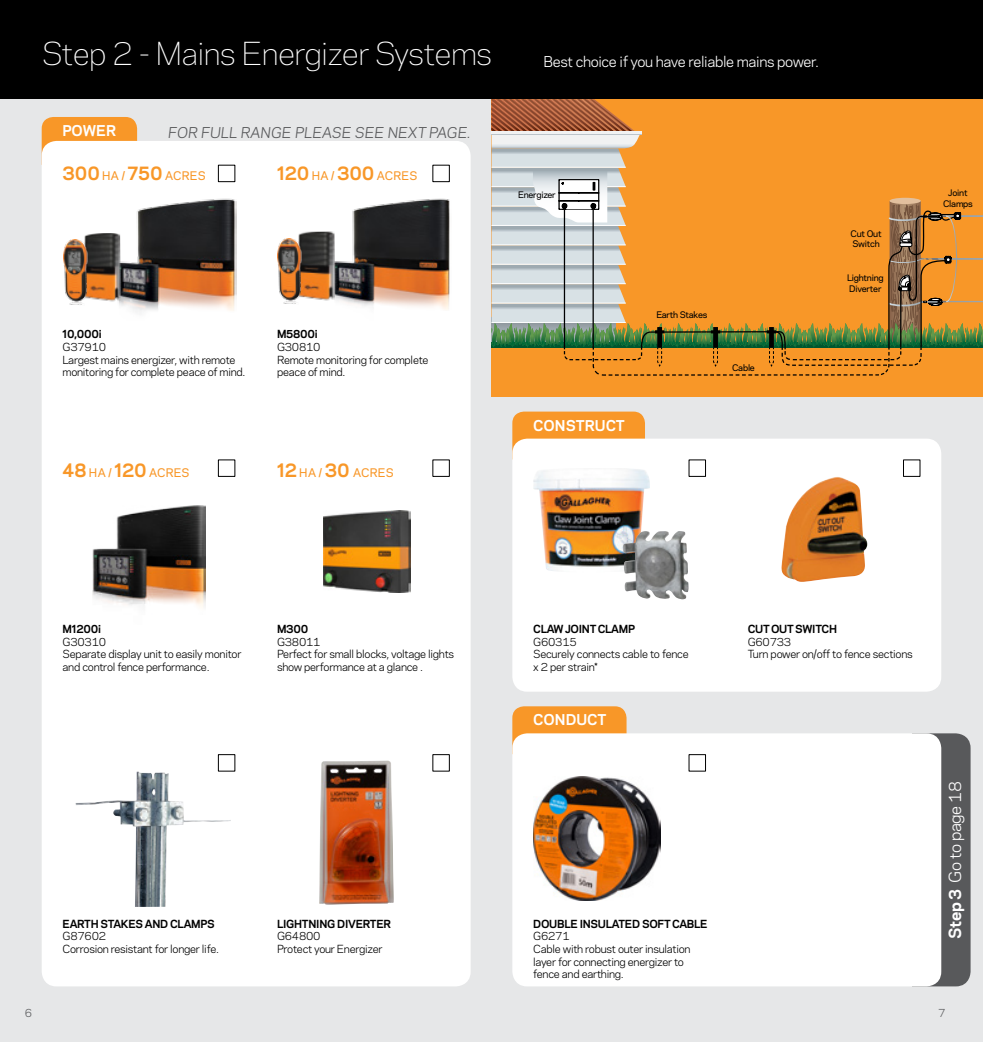
<style>
.page{position:relative;width:983px;height:1042px;background:#fff}
.page>*{position:absolute;margin:0;border:0;box-sizing:border-box;transform-origin:0 0}
.t1{font:300 29.75px "Galaxie Polaris";letter-spacing:-.025em;color:#fff}
.t2{font:15.75px "Galaxie Polaris";letter-spacing:-.025em;color:#fff}
.t3{font:14px "Galaxie Polaris";letter-spacing:-.025em;color:#fff}
.t4{font:italic 14px "Galaxie Polaris";color:#58595b}
.t5{font:700 14px "Galaxie Polaris";color:#fff}
.t6{font:500 11.2px "Galaxie Polaris";letter-spacing:.015em;color:#f89728}
.t7{font:10.5px/12.6px "Galaxie Polaris";letter-spacing:-.025em;color:#000}
.t8{font:700 10.5px "Galaxie Polaris";letter-spacing:-.025em;color:#000}
.t9{font:10.5px "Galaxie Polaris";color:#58595b}
.t10{font:500 8.58px/10.2px "Galaxie Polaris";letter-spacing:-.025em;color:#000}
.s1{font-weight:700;font-size:17.5px}
.s2{font-weight:700}
</style>
<div class="page">
<div style="left:0;top:0;width:982px;height:99px;background:#000"></div>
<div style="left:0;top:99px;width:982px;height:943px;background:#e6e7e8"></div>
<div style="left:930px;top:733px;width:40px;height:253px;background:#58595b"></div>
<div style="left:512px;top:706px;width:114px;height:38px;background:#f89728"></div>
<div style="left:512px;top:733px;width:429px;height:253px;background:#fff;border-radius:15px"></div>
<svg style="left:512px;top:411px;width:132px;height:39px;background:#f79b31"></svg>
<div style="left:512px;top:439px;width:429px;height:253px;background:#fff;border-radius:15px"></div>
<svg style="left:42px;top:117px;width:95px;height:35px;background:#f7992d"></svg>
<div style="left:42px;top:141px;width:428px;height:845px;background:#fff;border-radius:15px"></div>
<img style="left:331px;top:198px;width:119px;height:112px">
<img style="left:298px;top:232px;width:37px;height:78px">
<img style="left:277px;top:238px;width:24px;height:72px">
<div style="left:491px;top:99px;width:491px;height:298px;background:#f89728"></div>
<svg style="left:491px;top:99px;width:491px;height:277px"></svg>
<div style="left:218px;top:165px;width:17px;height:17px;border:1px solid #000"></div>
<div style="left:218px;top:459px;width:17px;height:18px;border:1px solid #000"></div>
<div style="left:218px;top:754px;width:17px;height:17px;border:1px solid #000"></div>
<img style="left:319px;top:760px;width:74px;height:144px">
<img style="left:533px;top:776px;width:127px;height:124px">
<div style="left:902px;top:459px;width:18px;height:18px;border:1px solid #000"></div>
<img style="left:781px;top:477px;width:86px;height:105px">
<img style="left:323px;top:510px;width:88px;height:82px">
<img style="left:76px;top:771px;width:155px;height:136px">
<img style="left:92px;top:505px;width:113px;height:102px">
<img style="left:533px;top:469px;width:116px;height:102px">
<img style="left:622px;top:531px;width:66px;height:68px">
<img style="left:121px;top:198px;width:115px;height:115px">
<img style="left:84px;top:233px;width:37px;height:73px">
<img style="left:63px;top:239px;width:24px;height:67px">
<h1 class="t1" style="left:42px;top:32px;width:452px">Step 2 - Mains Energizer Systems</h1>
<h3 class="t5" style="left:63px;top:120px;width:55px">POWER</h3>
<h3 class="t4" style="left:168px;top:122px;width:304px">FOR FULL RANGE PLEASE SEE NEXT PAGE.</h3>
<p class="t6" style="left:63px;top:168px;width:145px"><span class="s1">300</span> HA / <span class="s1">750</span> ACRES</p>
<p class="t6" style="left:277px;top:168px;width:142px"><span class="s1">120</span> HA / <span class="s1">300</span> ACRES</p>
<h3 class="t3" style="left:543px;top:51px;width:277px">Best choice if you have reliable mains power.</h3>
<p class="t10" style="left:518px;top:189px;width:39px">Energizer</p>
<p class="t8" style="left:63px;top:326px;width:41px">10,000i</p>
<p class="t7" style="left:63px;top:340px;width:184px">G37910<br>Largest mains energizer, with remote monitoring for complete peace of mind.</p>
<p class="t8" style="left:277px;top:326px;width:42px">M5800i</p>
<p class="t7" style="left:277px;top:340px;width:153px">G30810<br>Remote monitoring for complete peace of mind.</p>
<p class="t6" style="left:63px;top:464px;width:128px"><span class="s1">48</span> HA / <span class="s1">120</span> ACRES</p>
<p class="t6" style="left:277px;top:464px;width:118px"><span class="s1">12</span> HA / <span class="s1">30</span> ACRES</p>
<h3 class="t5" style="left:533px;top:415px;width:93px">CONSTRUCT</h3>
<p class="t10" style="left:656px;top:310px;width:52px">Earth Stakes</p>
<p class="t10" style="left:731px;top:362px;width:24px">Cable</p>
<p class="t10" style="left:850px;top:228px;width:33px">Cut Out<br>Switch</p>
<p class="t10" style="left:846px;top:272px;width:38px">Lightning<br>Diverter</p>
<p class="t10" style="left:942px;top:188px;width:31px;text-align:center">Joint<br>Clamps</p>
<p class="t8" style="left:63px;top:621px;width:40px">M1200i</p>
<p class="t7" style="left:63px;top:635px;width:180px">G30310<br>Separate display unit to easily monitor and control fence performance.</p>
<p class="t8" style="left:277px;top:621px;width:33px">M300</p>
<p class="t7" style="left:277px;top:635px;width:179px">G38011<br>Perfect for small blocks, voltage lights show performance at a glance .</p>
<p class="t8" style="left:63px;top:916px;width:153px">EARTH STAKES AND CLAMPS</p>
<p class="t7" style="left:63px;top:929px;width:158px">G87602<br>Corrosion resistant for longer life.</p>
<p class="t8" style="left:277px;top:916px;width:116px">LIGHTNING DIVERTER</p>
<p class="t7" style="left:277px;top:929px;width:107px">G64800<br>Protect your Energizer</p>
<p class="t8" style="left:533px;top:621px;width:103px">CLAW JOINT CLAMP</p>
<p class="t7" style="left:533px;top:635px;width:157px">G60315<br>Securely connects cable to fence x 2 per strain*</p>
<h3 class="t5" style="left:533px;top:709px;width:75px">CONDUCT</h3>
<p class="t8" style="left:533px;top:916px;width:176px">DOUBLE INSULATED SOFT CABLE</p>
<p class="t7" style="left:533px;top:929px;width:159px">G6271<br>Cable with robust outer insulation layer for connecting energizer to fence and earthing.</p>
<p class="t8" style="left:747px;top:621px;width:91px">CUT OUT SWITCH</p>
<p class="t7" style="left:747px;top:635px;width:166px">G60733<br>Turn power on/off to fence sections</p>
<h2 class="t2" style="left:942px;top:939px;width:159px;rotate:-90deg"><span class="s2">Step 3</span> Go to page 18</h2>
<p class="t9" style="left:25px;top:1005px;width:9px">6</p>
<p class="t9" style="left:938px;top:1005px;width:9px">7</p>
</div>
